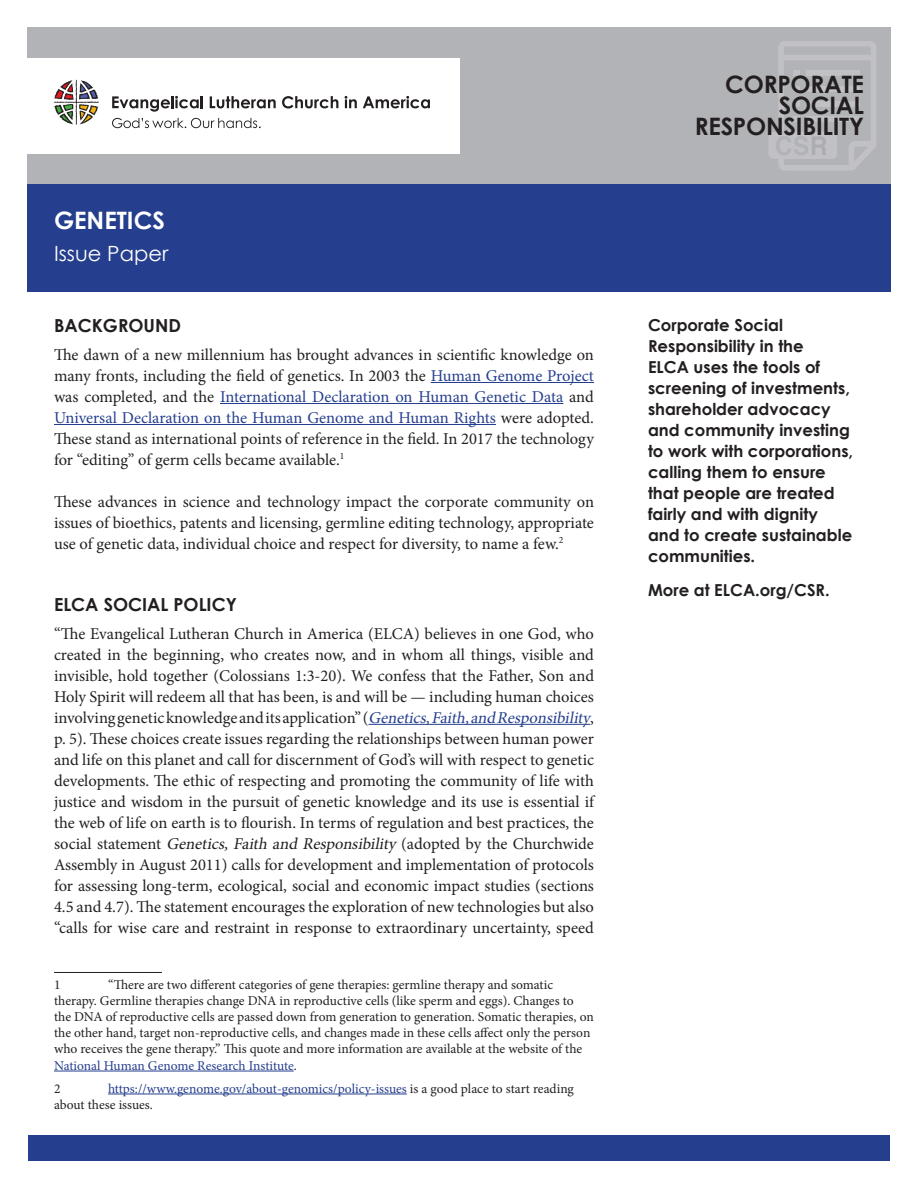
<style>
.page{position:relative;width:918px;height:1188px;background:#fff}
.page>*{position:absolute;margin:0;border:0;box-sizing:border-box;transform-origin:0 0}
.t1{font:700 24px "Century Gothic";letter-spacing:-.01em;color:#231f20}
.Headings{font:700 24px "Century Gothic";color:#fff}
.t2{font:21px "Century Gothic";color:#fff}
.Headings-2{font:700 18px "Century Gothic";color:#231f20}
.t3{font:16.5px/21px "Minion Pro";color:#231f20;text-align:justify}
.Sidebar_text{font:700 16.5px/21px "Century Gothic";color:#231f20}
.t4{font:13.5px/16.2px "Minion Pro";letter-spacing:-.005em;color:#231f20}
.t5{font:13.5px/16.2px "Minion Pro";letter-spacing:-.005em;color:#253f8e}
.s1{color:#253f8e}
.s2{font-style:italic;color:#253f8e}
.s3{font-style:italic}
.s4{color:#231f20}
</style>
<div class="page">
<div style="left:28px;top:27px;width:863px;height:157px;background:#b2b3b7"></div>
<div style="left:28px;top:184px;width:863px;height:108px;background:#253f8e"></div>
<div style="left:28px;top:1136px;width:862px;height:25px;background:#253f8e"></div>
<div style="left:1px;top:58px;width:458px;height:95px;background:#fff"></div>
<svg style="left:112px;top:96px;width:91px;height:16px"></svg>
<svg style="left:210px;top:96px;width:66px;height:12px"></svg>
<svg style="left:282px;top:96px;width:56px;height:13px"></svg>
<svg style="left:345px;top:96px;width:12px;height:12px"></svg>
<svg style="left:363px;top:96px;width:67px;height:12px"></svg>
<svg style="left:112px;top:118px;width:149px;height:10px"></svg>
<svg style="left:54px;top:80px;width:45px;height:45px"></svg>
<hr style="left:431px;top:382px;width:163px;height:1px;background:#253f8e">
<hr style="left:220px;top:403px;width:343px;height:1px;background:#253f8e">
<hr style="left:54px;top:424px;width:442px;height:1px;background:#253f8e">
<hr style="left:368px;top:724px;width:222px;height:1px;background:#253f8e">
<hr style="left:54px;top:972px;width:108px;height:1px;background:#231f20">
<hr style="left:54px;top:1071px;width:240px;height:1px;background:#253f8e">
<hr style="left:108px;top:1094px;width:299px;height:1px;background:#253f8e">
<div style="left:768px;top:132px;width:69px;height:27px;background:#c1c1c5;border-radius:5px"></div>
<svg style="left:776px;top:41px;width:100px;height:129px"></svg>
<p class="Headings" style="left:54px;top:202px;width:112px">GENETICS</p>
<p class="t2" style="left:54px;top:238px;width:116px">Issue Paper</p>
<p class="Headings-2" style="left:54px;top:312px;width:129px">BACKGROUND</p>
<p class="t3" style="left:54px;top:344px;width:542px">The dawn of a new millennium has brought advances in scientific knowledge on many fronts, including the field of genetics. In 2003 the <span class="s1">Human Genome Project </span>was completed, and the <span class="s1">International Declaration on Human Genetic Data</span> and <span class="s1">Universal Declaration on the Human Genome and Human Rights</span> were adopted.<br>These stand as international points of reference in the field. In 2017 the technology for “editing” of germ cells became available.<sup>1</sup></p>
<p class="t3" style="left:54px;top:491px;width:542px">These advances in science and technology impact the corporate community on issues of bioethics, patents and licensing, germline editing technology, appropriate use of genetic data, individual choice and respect for diversity, to name a few.<sup>2</sup></p>
<p class="Headings-2" style="left:54px;top:591px;width:184px">ELCA SOCIAL POLICY</p>
<p class="t3" style="left:54px;top:623px;width:542px">“The Evangelical Lutheran Church in America (ELCA) believes in one God, who created in the beginning, who creates now, and in whom all things, visible and invisible, hold together (Colossians 1:3-20). We confess that the Father, Son and Holy Spirit will redeem all that has been, is and will be — including human choices involving genetic knowledge and its application” (<span class="s2">Genetics,Faith,and Responsibility</span>, p. 5). These choices create issues regarding the relationships between human power and life on this planet and call for discernment of God’s will with respect to genetic developments. The ethic of respecting and promoting the community of life with justice and wisdom in the pursuit of genetic knowledge and its use is essential if the web of life on earth is to flourish. In terms of regulation and best practices, the social statement <span class="s3">Genetics, Faith and Responsibility</span> (adopted by the Churchwide Assembly in August 2011) calls for development and implementation of protocols for assessing long-term, ecological, social and economic impact studies (sections 4.5 and 4.7). The statement encourages the exploration of new technologies but also “calls for wise care and restraint in response to extraordinary uncertainty, speed</p>
<p class="t4" style="left:54px;top:976px;width:541px;text-indent:54px">“There are two different categories of gene therapies: germline therapy and somatic therapy. Germline therapies change DNA in reproductive cells (like sperm and eggs). Changes to the DNA of reproductive cells are passed down from generation to generation. Somatic therapies, on the other hand, target non-reproductive cells, and changes made in these cells affect only the person who receives the gene therapy.” This quote and more information are available at the website of the <span class="s1">National Human Genome Research Institute</span>.</p>
<p class="t4" style="left:54px;top:1080px;width:8px">2</p>
<p class="t4" style="left:54px;top:976px;width:8px">1</p>
<p class="t5" style="left:54px;top:1080px;width:521px;text-indent:54px">https://www.genome.gov/about-genomics/policy-issues <span class="s4">is a good place to start reading about these issues.</span></p>
<p class="t1" style="left:725px;top:66px;width:140px">CORPORATE</p>
<p class="t1" style="left:779px;top:87px;width:87px">SOCIAL</p>
<p class="t1" style="left:695px;top:108px;width:171px">RESPONSIBILITY</p>
<p class="Sidebar_text" style="left:648px;top:314px;width:207px">Corporate Social<br>Responsibility in the<br>ELCA uses the tools of screening of investments, shareholder advocacy and community investing to work with corporations, calling them to ensure that people are treated fairly and with dignity and to create sustainable communities.</p>
<p class="Sidebar_text" style="left:648px;top:579px;width:183px">More at ELCA.org/CSR.</p>
</div>
